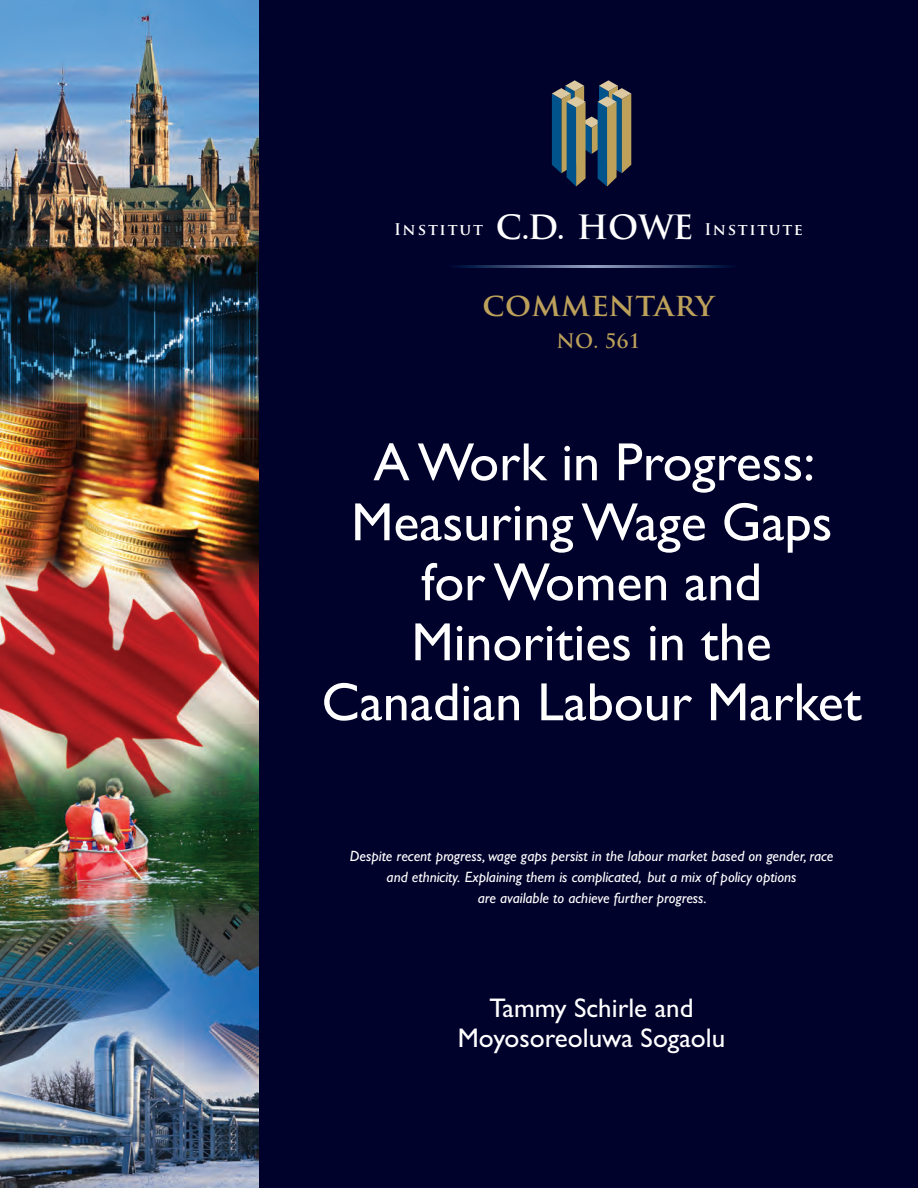
<style>
.page{position:relative;width:918px;height:1188px;background:#fff}
.page>*{position:absolute;margin:0;border:0;box-sizing:border-box;transform-origin:0 0}
.t1{font:54px/60px "Gill Sans";color:#fff;text-align:center}
.t2{font:700 31.5px "Trajan Pro";letter-spacing:.015em;color:#bda15a}
.t3{font:27px/30px "Gill Sans";color:#fff;text-align:center}
.t4{font:700 19.5px "Trajan Pro";color:#bda15a}
.t5{font:700 15.75px "Trajan Pro";letter-spacing:.1em;color:#fff}
.t6{font:italic 15px/21px "Gill Sans";color:#fff;text-align:center}
.s1{font-size:32.55px}
</style>
<div class="page">
<div style="left:1px;top:0;width:917px;height:1188px;background:#00022c"></div>
<svg style="left:552px;top:80px;width:79px;height:107px"></svg>
<svg style="left:455px;top:266px;width:276px;height:1px"></svg>
<img style="left:0;top:0;width:258px;height:1188px">
<p class="t5" style="left:394px;top:219px;width:410px">Institut <span class="s1">C.D. HOWE</span> Institute</p>
<p class="t2" style="left:483px;top:285px;width:234px">commentary</p>
<p class="t4" style="left:557px;top:328px;width:85px">NO. 561</p>
<p class="t1" style="left:322px;top:433px;width:542px">A Work in Progress:<br>Measuring Wage Gaps for Women and<br>Minorities in the<br>Canadian Labour Market</p>
<p class="t6" style="left:350px;top:846px;width:485px">Despite recent progress, wage gaps persist in the labour market based on gender, race and ethnicity. Explaining them is complicated, but a mix of policy options<br>are available to achieve further progress.</p>
<p class="t3" style="left:458px;top:994px;width:269px">Tammy Schirle and<br>Moyosoreoluwa Sogaolu</p>
</div>
